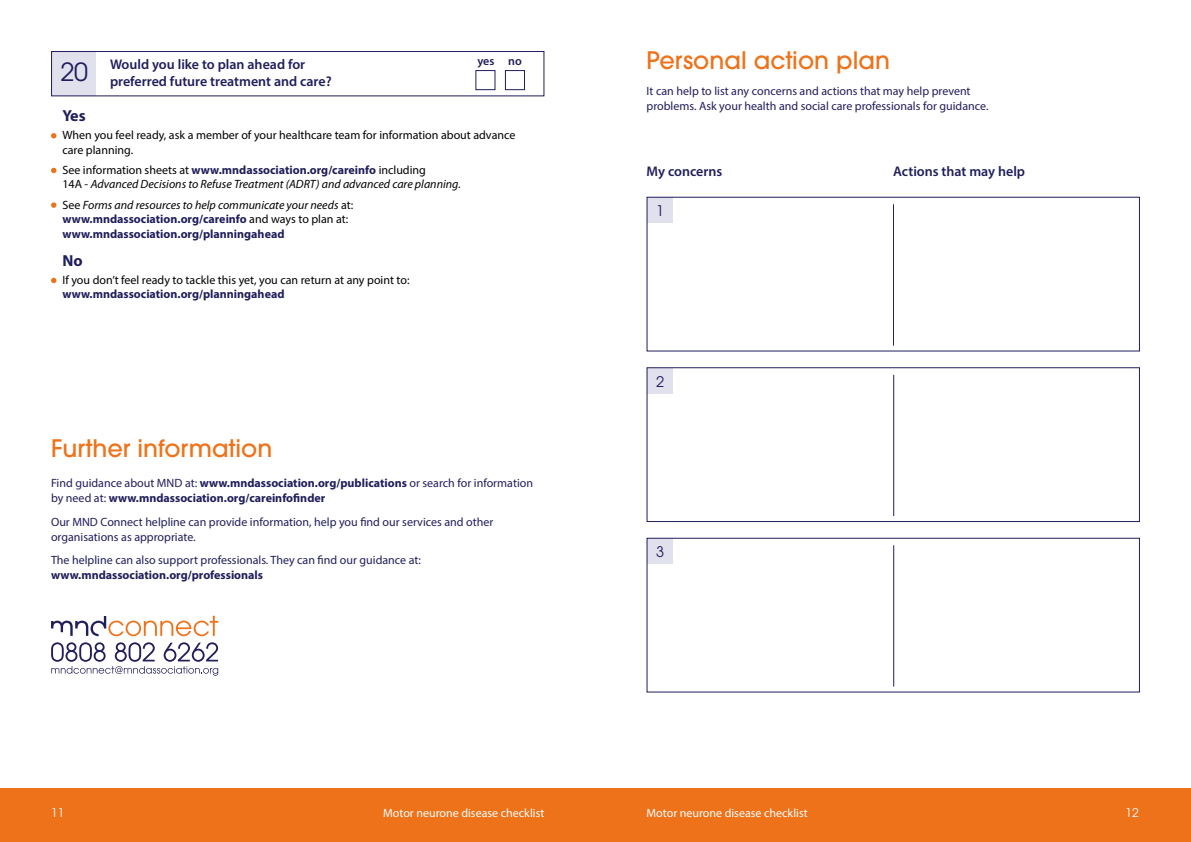
<style>
.page{position:relative;width:1191px;height:842px;background:#fff}
.page>*{position:absolute;margin:0;border:0;box-sizing:border-box;transform-origin:0 0}
.t1{font:25px "ITC Avant Garde Pro";color:#201e5b}
.t2{font:500 24px "ITC Avant Garde Pro";color:#ee7219}
.t3{font:700 16px "Myriad Pro";color:#201e5b}
.t4{font:14.6px "ITC Avant Garde Pro";color:#201e5b}
.t5{font:600 14px/17px "Myriad Pro";color:#201e5b}
.t6{font:700 12px/14.5px "Myriad Pro";color:#201e5b}
.t7{font:12px/15px "Myriad Pro";color:#201e5b}
.t8{font:12px/14.5px "Myriad Pro";color:#000}
.t9{font:italic 12px/14.5px "Myriad Pro";color:#000}
.t10{font:12px "Myriad Pro";color:#fff}
.t11{font:600 12px "Myriad Pro";color:#201e5b}
.t12{font:12px "ITC Avant Garde Pro";color:#fff}
.s1{font-style:normal}
.s2{font-weight:700;font-style:normal;color:#201e5b}
.s3{font-weight:400;color:#000}
.s4{font-weight:400;font-style:italic;color:#000}
.s5{font-weight:400}
</style>
<div class="page">
<div style="left:52px;top:52px;width:44px;height:44px;background:#e1e0ed"></div>
<div style="left:51px;top:51px;width:493px;height:45px;border:1px solid #201e5b"></div>
<svg style="left:51px;top:133px;width:5px;height:5px"></svg>
<svg style="left:51px;top:168px;width:5px;height:5px"></svg>
<svg style="left:51px;top:202px;width:5px;height:6px"></svg>
<svg style="left:51px;top:278px;width:5px;height:5px"></svg>
<div style="left:475px;top:70px;width:20px;height:20px;background:#fff;border:1px solid #201e5b"></div>
<div style="left:505px;top:70px;width:20px;height:20px;background:#fff;border:1px solid #201e5b"></div>
<div style="left:647px;top:197px;width:25px;height:26px;background:#e1e0ed"></div>
<div style="left:646px;top:197px;width:494px;height:154px;border:1px solid #201e5b"></div>
<hr style="left:893px;top:204px;width:1px;height:142px;background:#201e5b">
<div style="left:647px;top:368px;width:25px;height:26px;background:#e1e0ed"></div>
<div style="left:646px;top:367px;width:494px;height:155px;border:1px solid #201e5b"></div>
<hr style="left:893px;top:375px;width:1px;height:141px;background:#201e5b">
<div style="left:647px;top:538px;width:25px;height:26px;background:#e1e0ed"></div>
<div style="left:646px;top:538px;width:494px;height:154px;border:1px solid #201e5b"></div>
<hr style="left:893px;top:545px;width:1px;height:142px;background:#201e5b">
<svg style="left:51px;top:616px;width:167px;height:20px"></svg>
<svg style="left:51px;top:642px;width:167px;height:34px"></svg>
<div style="left:0;top:788px;width:1191px;height:54px;background:#ee7219"></div>
<p class="t5" style="left:110px;top:55px;width:223px">Would you like to plan ahead for preferred future treatment and care?</p>
<h1 class="t1" style="left:60px;top:57px;width:29px">20</h1>
<p class="t11" style="left:477px;top:54px;width:46px">yes no</p>
<h3 class="t3" style="left:62px;top:105px;width:25px">Yes</h3>
<p class="t8" style="left:62px;top:128px;width:454px">When you feel ready, ask a member of your healthcare team for information about advance care planning.</p>
<p class="t9" style="left:62px;top:162px;width:400px"><span class="s1">See information sheets at</span> <span class="s2">www.mndassociation.org/careinfo</span> <span class="s1">including<br>14A -</span> Advanced Decisions to Refuse Treatment (ADRT) and advanced care planning.</p>
<p class="t6" style="left:62px;top:197px;width:292px"><span class="s3">See</span> <span class="s4">Forms and resources to help communicate your needs</span> <span class="s3">at: </span>www.mndassociation.org/careinfo <span class="s3">and ways to plan at: </span>www.mndassociation.org/planningahead</p>
<h3 class="t3" style="left:62px;top:250px;width:22px">No</h3>
<p class="t8" style="left:62px;top:272px;width:349px">If you don’t feel ready to tackle this yet, you can return at any point to:</p>
<p class="t6" style="left:62px;top:287px;width:224px">www.mndassociation.org/planningahead</p>
<h2 class="t2" style="left:51px;top:433px;width:223px">Further information</h2>
<p class="t6" style="left:51px;top:475px;width:483px;line-height:15px"><span class="s5">Find guidance about MND at:</span> www.mndassociation.org/publications <span class="s5">or search for information by need at:</span> www.mndassociation.org/careinfofinder</p>
<p class="t7" style="left:51px;top:514px;width:444px">Our MND Connect helpline can provide information, help you find our services and other organisations as appropriate.</p>
<p class="t7" style="left:51px;top:553px;width:371px">The helpline can also support professionals. They can find our guidance at:</p>
<p class="t6" style="left:51px;top:568px;width:214px">www.mndassociation.org/professionals</p>
<h2 class="t2" style="left:646px;top:45px;width:245px">Personal action plan</h2>
<p class="t7" style="left:646px;top:84px;width:343px">It can help to list any concerns and actions that may help prevent problems. Ask your health and social care professionals for guidance.</p>
<p class="t5" style="left:646px;top:163px;width:77px">My concerns</p>
<p class="t4" style="left:656px;top:202px;width:10px">1</p>
<p class="t4" style="left:656px;top:372px;width:10px">2</p>
<p class="t4" style="left:656px;top:543px;width:10px">3</p>
<p class="t5" style="left:893px;top:163px;width:133px">Actions that may help</p>
<p class="t12" style="left:51px;top:805px;width:15px">11</p>
<p class="t10" style="left:383px;top:805px;width:163px">Motor neurone disease checklist</p>
<p class="t10" style="left:646px;top:805px;width:163px">Motor neurone disease checklist</p>
<p class="t12" style="left:1125px;top:805px;width:15px">12</p>
</div>
